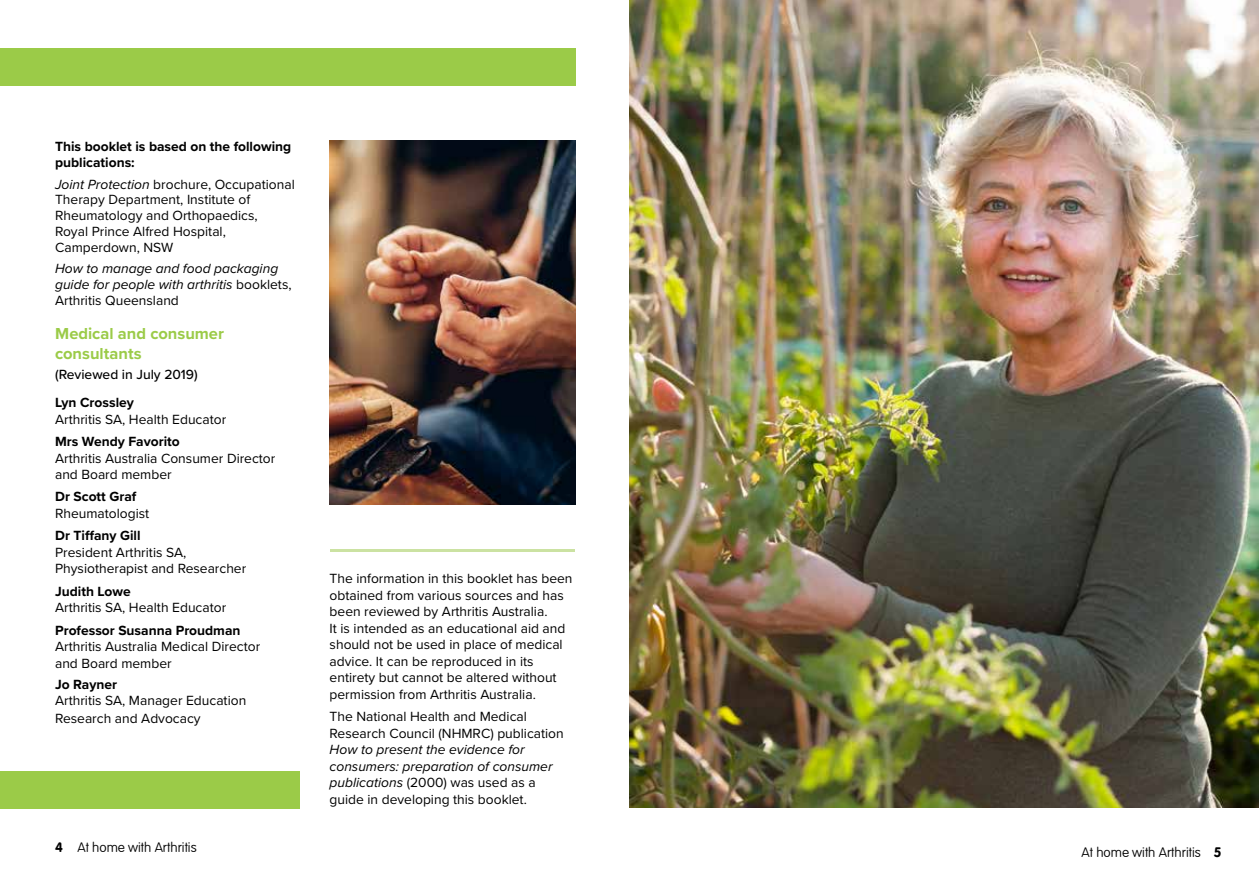
<style>
.page{position:relative;width:1259px;height:893px;background:#fff}
.page>*{position:absolute;margin:0;border:0;box-sizing:border-box;transform-origin:0 0}
.t1{font:700 16.5px/19.5px "Proxima Nova";color:#9bcb48}
.t2{font:13.8px/16.5px "Proxima Nova";color:#000}
.t3{font:italic 13.8px/16.5px "Proxima Nova";color:#000}
.t4{font:700 13.8px/15.8px "Proxima Nova";color:#000}
.t5{font:500 13.8px "Proxima Nova";color:#000}
.t6{font:100 13.5px "VAG Rounded";color:#000}
.s1{font-style:italic}
.s2{font-style:normal}
.s3{font-family:"VAG Rounded Bold";font-weight:400}
</style>
<div class="page">
<img style="left:629px;top:0;width:630px;height:808px">
<div style="left:0;top:771px;width:300px;height:37px;background:#9bcb48"></div>
<div style="left:0;top:49px;width:575px;height:37px;background:#9bcb48"></div>
<img style="left:330px;top:140px;width:245px;height:365px">
<hr style="left:330px;top:550px;width:245px;height:2px;background:#cbe2a2">
<p class="t4" style="left:55px;top:138px;width:238px">This booklet is based on the following publications:</p>
<p class="t2" style="left:55px;top:175px;width:241px;line-height:15.8px"><span class="s1">Joint Protection</span> brochure, Occupational<br>Therapy Department, Institute of<br>Rheumatology and Orthopaedics,<br>Royal Prince Alfred Hospital,<br>Camperdown, NSW</p>
<p class="t3" style="left:55px;top:260px;width:238px;line-height:15.8px">How to manage and food packaging guide for people with arthritis <span class="s2">booklets,<br>Arthritis Queensland</span></p>
<p class="t1" style="left:55px;top:324px;width:170px">Medical and consumer consultants</p>
<p class="t5" style="left:55px;top:364px;width:144px">(Reviewed in July 2019)</p>
<p class="t4" style="left:55px;top:394px;width:80px">Lyn Crossley</p>
<p class="t2" style="left:55px;top:410px;width:173px">Arthritis SA, Health Educator</p>
<p class="t4" style="left:55px;top:433px;width:126px">Mrs Wendy Favorito</p>
<p class="t2" style="left:55px;top:449px;width:222px">Arthritis Australia Consumer Director and Board member</p>
<p class="t4" style="left:55px;top:489px;width:83px">Dr Scott Graf</p>
<p class="t2" style="left:55px;top:504px;width:96px">Rheumatologist</p>
<p class="t4" style="left:55px;top:528px;width:87px">Dr Tiffany Gill</p>
<p class="t2" style="left:55px;top:543px;width:193px">President Arthritis SA,<br>Physiotherapist and Researcher</p>
<p class="t4" style="left:55px;top:583px;width:77px">Judith Lowe</p>
<p class="t2" style="left:55px;top:599px;width:173px">Arthritis SA, Health Educator</p>
<p class="t4" style="left:55px;top:622px;width:187px">Professor Susanna Proudman</p>
<p class="t2" style="left:55px;top:638px;width:207px">Arthritis Australia Medical Director and Board member</p>
<p class="t4" style="left:55px;top:676px;width:63px">Jo Rayner</p>
<p class="t2" style="left:55px;top:691px;width:193px;line-height:18px">Arthritis SA, Manager Education<br>Research and Advocacy</p>
<p class="t2" style="left:330px;top:570px;width:244px">The information in this booklet has been obtained from various sources and has been reviewed by Arthritis Australia.<br>It is intended as an educational aid and should not be used in place of medical advice. It can be reproduced in its entirety but cannot be altered without permission from Arthritis Australia.</p>
<p class="t2" style="left:330px;top:708px;width:236px">The National Health and Medical<br>Research Council (NHMRC) publication</p>
<p class="t3" style="left:330px;top:741px;width:224px">How to present the evidence for consumers: preparation of consumer publications <span class="s2">(2000) was used as a guide in developing this booklet.</span></p>
<p class="t6" style="left:55px;top:840px;width:143px"><span class="s3">4</span> At home with Arthritis</p>
<p class="t6" style="left:1081px;top:844px;width:141px">At home with Arthritis <span class="s3">5</span></p>
</div>
